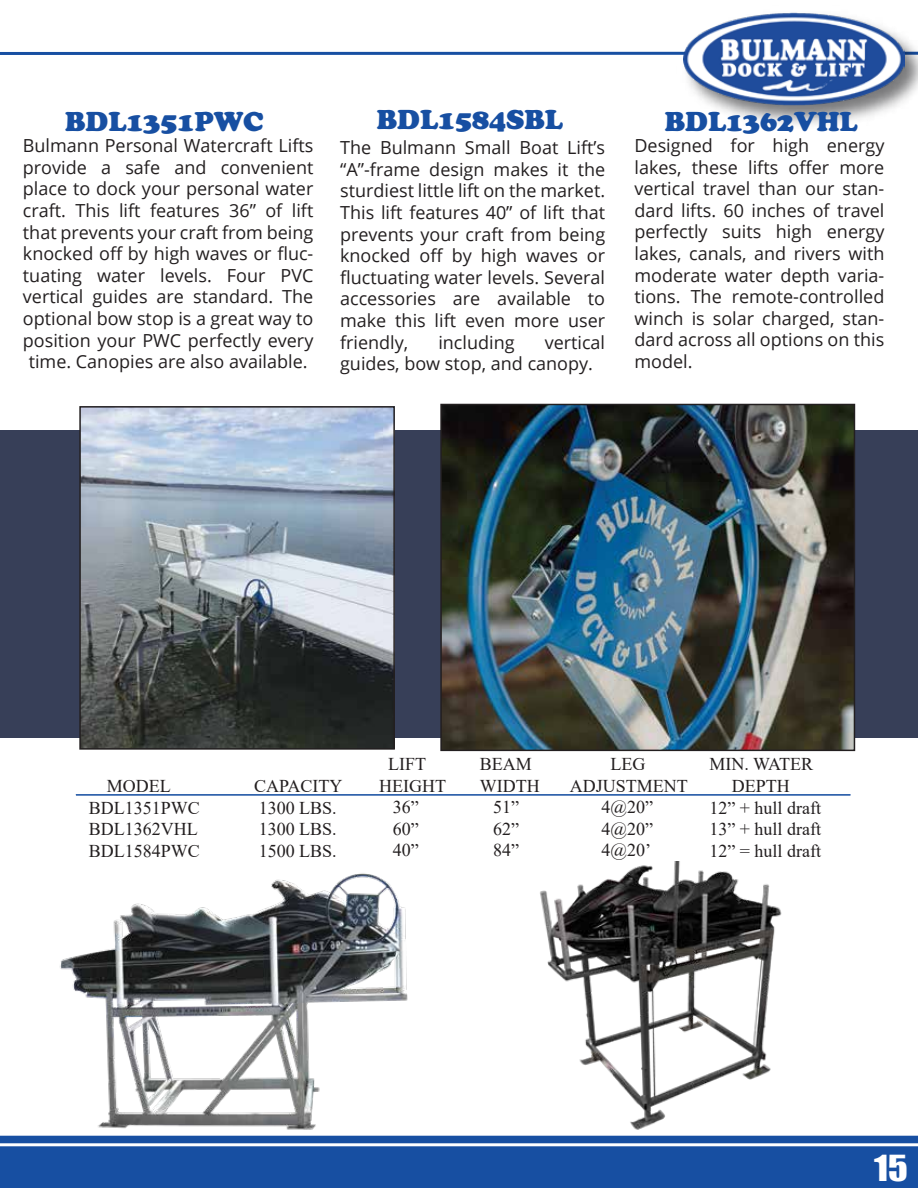
<style>
.page{position:relative;width:918px;height:1188px;background:#fff}
.page>*{position:absolute;margin:0;border:0;box-sizing:border-box;transform-origin:0 0}
.t1{font:33px "Impact";color:#fff;scale:1.11 1}
.t2{font:27px "Cooper Black Std";color:#174fa2}
.t3{font:18px/21.6px "Open Sans";color:#231f20;text-align:justify}
.t4{font:18px/21.6px "Times New Roman";color:#231f20;text-align:center}
</style>
<div class="page">
<div style="left:0;top:431px;width:918px;height:307px;background:#373f58"></div>
<div style="left:0;top:1136px;width:918px;height:52px;background:#174fa2"></div>
<hr style="left:0;top:1143px;width:918px;height:3px;background:#fff">
<hr style="left:0;top:52px;width:918px;height:3px;background:#174fa2">
<img style="left:676px;top:12px;width:242px;height:113px">
<img style="left:684px;top:13px;width:220px;height:93px">
<hr style="left:76px;top:794px;width:775px;height:2px;background:#174fa2">
<img style="left:540px;top:862px;width:242px;height:268px">
<img style="left:36px;top:873px;width:399px;height:275px">
<img style="left:443px;top:407px;width:409px;height:341px">
<div style="left:440px;top:404px;width:415px;height:347px;border:2px solid #231f20"></div>
<img style="left:82px;top:409px;width:310px;height:338px">
<div style="left:79px;top:406px;width:316px;height:344px;border:2px solid #231f20"></div>
<h2 class="t2" style="left:65px;top:105px;width:200px">BDL1351PWC</h2>
<h2 class="t2" style="left:377px;top:104px;width:187px">BDL1584SBL</h2>
<p class="t3" style="left:23px;top:134px;width:292px;text-align:center">Bulmann Personal Watercraft Lifts provide a safe and convenient place to dock your personal water craft. This lift features 36” of lift that prevents your craft from being knocked off by high waves or fluc&shy;tuating water levels. Four PVC vertical guides are standard. The optional bow stop is a great way to position your PWC perfectly every time. Canopies are also available.</p>
<p class="t3" style="left:340px;top:136px;width:267px">The Bulmann Small Boat Lift’s “A”-frame design makes it the sturdiest little lift on the market.<br>This lift features 40” of lift that prevents your craft from being knocked off by high waves or fluctuating water levels. Several accessories are available to make this lift even more user friendly,</p>
<p class="t3" style="left:340px;top:331px;width:267px;text-indent:205px">vertical guides, bow stop, and canopy.</p>
<p class="t3" style="left:438px;top:331px;width:78px">including</p>
<h2 class="t2" style="left:665px;top:105px;width:194px">BDL1362VHL</h2>
<p class="t3" style="left:634px;top:134px;width:251px">Designed for high energy lakes, these lifts offer more vertical travel than our stan&shy;dard lifts. 60 inches of travel perfectly suits high energy lakes, canals, and rivers with moderate water depth varia&shy;tions. The remote-controlled winch is solar charged, stan&shy;dard across all options on this model.</p>
<p class="t4" style="left:89px;top:775px;width:113px;text-align:left;text-indent:18px">MODEL<br>BDL1351PWC<br>BDL1362VHL<br>BDL1584PWC</p>
<p class="t4" style="left:254px;top:775px;width:90px;text-align:left">CAPACITY<br>1300 LBS.<br>1300 LBS.<br>1500 LBS.</p>
<p class="t4" style="left:388px;top:753px;width:39px">LIFT</p>
<p class="t4" style="left:379px;top:774px;width:68px">HEIGHT</p>
<p class="t4" style="left:393px;top:796px;width:27px">36”</p>
<p class="t4" style="left:393px;top:817px;width:27px">60”</p>
<p class="t4" style="left:393px;top:839px;width:27px">40”</p>
<p class="t4" style="left:480px;top:753px;width:61px">BEAM<br>WIDTH<br>51”<br>62”<br>84”</p>
<p class="t4" style="left:570px;top:753px;width:119px">LEG<br>ADJUSTMENT<br>4@20”<br>4@20”<br>4@20’</p>
<p class="t4" style="left:709px;top:753px;width:113px">MIN. WATER<br>DEPTH<br>12” + hull draft<br>13” + hull draft<br>12” = hull draft</p>
<h1 class="t1" style="left:874px;top:1143px;width:32px">15</h1>
</div>
